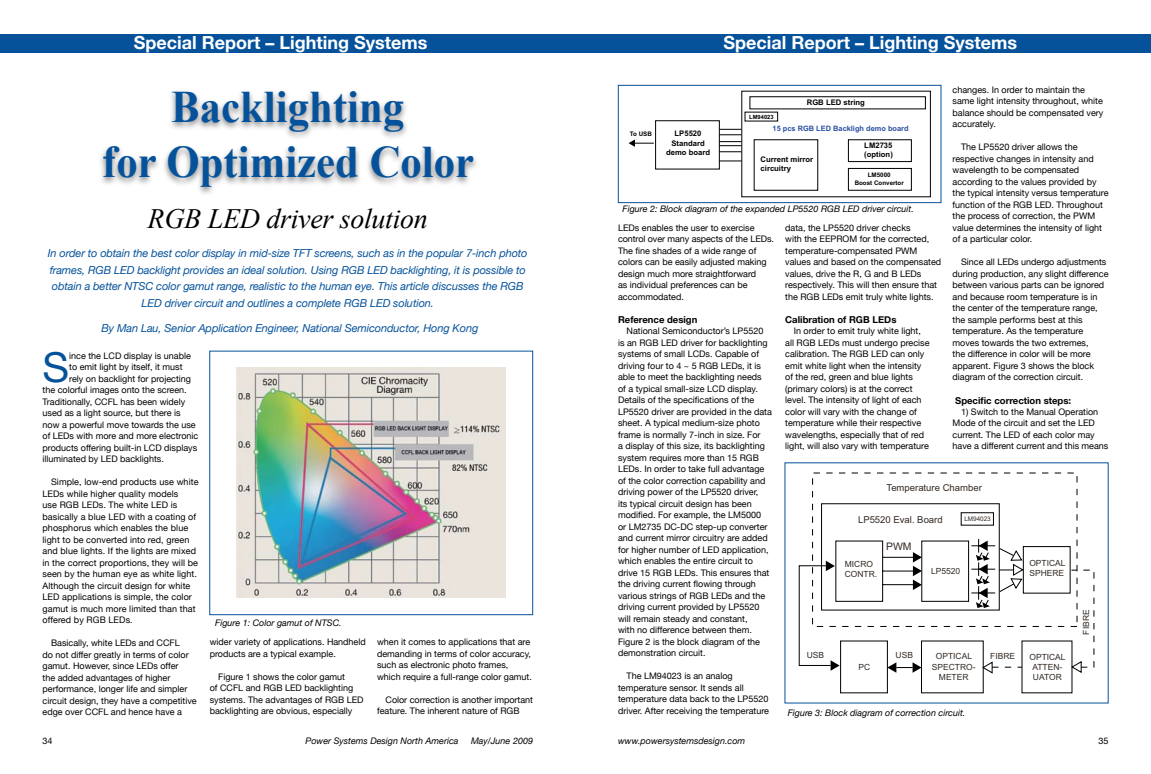
<style>
.page{position:relative;width:1151px;height:774px;background:#fff}
.page>*{position:absolute;margin:0;border:0;box-sizing:border-box;transform-origin:0 0}
.t1{font:700 45px/55px "Times New Roman";color:#05529b;text-align:center;scale:.95 1}
.t2{font:41.2px "Helvetica Neue";color:#05529b}
.t3{font:italic 28px "Times New Roman";letter-spacing:-.01em;color:#000}
.t4{font:700 18px "Helvetica Neue";color:#fff}
.t5{font:italic 11px/16.5px "Helvetica Neue";letter-spacing:-.01em;color:#05529b;text-align:center}
.t6{font:10.4px "Arial";color:#342b25}
.t7{font:700 9.5px "Helvetica Neue";color:#000}
.t8{font:9.5px "Arial";color:#342b25}
.t9{font:9px/11.5px "Helvetica Neue";color:#000}
.t10{font:italic 9px "Helvetica Neue";color:#000}
.t11{font:8.5px/10.2px "Arial";color:#342b25;text-align:center}
.t12{font:700 7.7px/9.2px "Arial";color:#000}
.t13{font:700 7.4px "Arial";color:#294fa2}
.t14{font:6.3px "Arial";color:#342b25}
.t15{font:700 6.2px/7.5px "Arial";color:#000;text-align:center}
.t16{font:700 5.8px "Arial";color:#000}
</style>
<div class="page">
<div style="left:0;top:34px;width:575px;height:18px;background:#05529b"></div>
<div style="left:575px;top:34px;width:576px;height:18px;background:#05529b"></div>
<div style="left:97px;top:87px;width:384px;height:110px;background:#000;opacity:.5"></div>
<img style="left:237px;top:368px;width:268px;height:230px">
<div style="left:209px;top:351px;width:324px;height:264px;border:1px solid #05529b"></div>
<svg style="left:629px;top:91px;width:302px;height:106px"></svg>
<div style="left:618px;top:85px;width:323px;height:118px;border:1px solid #05529b"></div>
<svg style="left:799px;top:503px;width:295px;height:190px"></svg>
<p class="t4" style="left:134px;top:32px;width:295px">Special Report – Lighting Systems</p>
<p class="t1" style="left:102px;top:78px;width:393px">Backlighting<br>for Optimized Color</p>
<p class="t3" style="left:148px;top:199px;width:282px">RGB LED driver solution</p>
<p class="t5" style="left:48px;top:245px;width:481px">In order to obtain the best color display in mid-size TFT screens, such as in the popular 7-inch photo frames, RGB LED backlight provides an ideal solution. Using RGB LED backlighting, it is possible to obtain a better NTSC color gamut range, realistic to the human eye. This article discusses the RGB LED driver circuit and outlines a complete RGB LED solution.</p>
<p class="t5" style="left:101px;top:320px;width:378px">By Man Lau, Senior Application Engineer, National Semiconductor, Hong Kong</p>
<p class="t2" style="left:43px;top:342px;width:28px">S</p>
<p class="t9" style="left:69px;top:349px;width:123px">ince the LCD display is unable</p>
<p class="t9" style="left:69px;top:361px;width:115px">to emit light by itself, it must</p>
<p class="t9" style="left:69px;top:372px;width:123px">rely on backlight for projecting</p>
<p class="t9" style="left:43px;top:384px;width:146px">the colorful images onto the screen.</p>
<p class="t9" style="left:43px;top:395px;width:144px">Traditionally, CCFL has been widely</p>
<p class="t9" style="left:43px;top:407px;width:140px">used as a light source, but there is</p>
<p class="t9" style="left:43px;top:418px;width:155px">now a powerful move towards the use</p>
<p class="t9" style="left:43px;top:430px;width:157px">of LEDs with more and more electronic</p>
<p class="t9" style="left:43px;top:441px;width:156px">products offering built-in LCD displays</p>
<p class="t9" style="left:43px;top:453px;width:123px">illuminated by LED backlights.</p>
<p class="t9" style="left:43px;top:476px;width:157px;text-indent:8px">Simple, low-end products use white LEDs while higher quality models<br>use RGB LEDs. The white LED is basically a blue LED with a coating of phosphorus which enables the blue light to be converted into red, green and blue lights. If the lights are mixed in the correct proportions, they will be seen by the human eye as white light.<br>Although the circuit design for white LED applications is simple, the color gamut is much more limited than that offered by RGB LEDs.</p>
<p class="t9" style="left:43px;top:637px;width:156px;text-indent:8px">Basically, white LEDs and CCFL<br>do not differ greatly in terms of color gamut. However, since LEDs offer<br>the added advantages of higher performance, longer life and simpler circuit design, they have a competitive edge over CCFL and hence have a</p>
<p class="t9" style="left:210px;top:636px;width:157px">wider variety of applications. Handheld products are a typical example.</p>
<p class="t10" style="left:215px;top:618px;width:128px">Figure 1: Color gamut of NTSC.</p>
<p class="t9" style="left:210px;top:671px;width:155px;text-indent:8px">Figure 1 shows the color gamut<br>of CCFL and RGB LED backlighting systems. The advantages of RGB LED backlighting are obvious, especially</p>
<p class="t9" style="left:377px;top:636px;width:156px">when it comes to applications that are demanding in terms of color accuracy, such as electronic photo frames, which require a full-range color gamut.</p>
<p class="t9" style="left:377px;top:694px;width:158px;text-indent:8px">Color correction is another important feature. The inherent nature of RGB</p>
<p class="t9" style="left:42px;top:735px;width:12px">34</p>
<p class="t10" style="left:306px;top:736px;width:154px">Power Systems Design North America</p>
<p class="t10" style="left:471px;top:736px;width:63px">May/June 2009</p>
<p class="t4" style="left:723px;top:32px;width:295px">Special Report – Lighting Systems</p>
<p class="t9" style="left:952px;top:84px;width:152px">changes. In order to maintain the same light intensity throughout, white balance should be compensated very accurately.</p>
<p class="t9" style="left:952px;top:141px;width:157px;text-indent:8px">The LP5520 driver allows the respective changes in intensity and wavelength to be compensated according to the values provided by the typical intensity versus temperature function of the RGB LED. Throughout the process of correction, the PWM value determines the intensity of light of a particular color.</p>
<p class="t9" style="left:952px;top:256px;width:157px;text-indent:8px">Since all LEDs undergo adjustments during production, any slight difference between various parts can be ignored and because room temperature is in the center of the temperature range, the sample performs best at this temperature. As the temperature moves towards the two extremes,<br>the difference in color will be more apparent. Figure 3 shows the block diagram of the correction circuit.</p>
<p class="t7" style="left:955px;top:394px;width:117px">Specific correction steps:</p>
<p class="t9" style="left:952px;top:406px;width:157px;text-indent:8px">1) Switch to the Manual Operation Mode of the circuit and set the LED current. The LED of each color may have a different current and this means</p>
<p class="t12" style="left:807px;top:98px;width:60px">RGB LED string</p>
<p class="t16" style="left:749px;top:113px;width:26px">LM94023</p>
<p class="t13" style="left:773px;top:124px;width:137px">15 pcs RGB LED Backligh demo board</p>
<p class="t12" style="left:761px;top:155px;width:54px">Current mirror circuitry</p>
<p class="t15" style="left:630px;top:130px;width:24px">To USB</p>
<p class="t12" style="left:666px;top:129px;width:45px;text-align:center">LP5520<br>Standard demo board</p>
<p class="t12" style="left:864px;top:141px;width:30px">LM2735 (option)</p>
<p class="t15" style="left:855px;top:171px;width:51px">LM5000<br>Boost Convertor</p>
<p class="t10" style="left:622px;top:204px;width:293px">Figure 2: Block diagram of the expanded LP5520 RGB LED driver circuit.</p>
<p class="t9" style="left:618px;top:222px;width:158px">LEDs enables the user to exercise control over many aspects of the LEDs.<br>The fine shades of a wide range of colors can be easily adjusted making design much more straightforward<br>as individual preferences can be accommodated.</p>
<p class="t7" style="left:618px;top:314px;width:81px">Reference design</p>
<p class="t9" style="left:618px;top:325px;width:155px;text-indent:8px">National Semiconductor’s LP5520 is an RGB LED driver for backlighting systems of small LCDs. Capable of driving four to 4 ~ 5 RGB LEDs, it is able to meet the backlighting needs<br>of a typical small-size LCD display.<br>Details of the specifications of the LP5520 driver are provided in the data sheet. A typical medium-size photo frame is normally 7-inch in size. For<br>a display of this size, its backlighting system requires more than 15 RGB LEDs. In order to take full advantage of the color correction capability and driving power of the LP5520 driver,<br>its typical circuit design has been modified. For example, the LM5000<br>or LM2735 DC-DC step-up converter and current mirror circuitry are added for higher number of LED application, which enables the entire circuit to drive 15 RGB LEDs. This ensures that the driving current flowing through various strings of RGB LEDs and the driving current provided by LP5520 will remain steady and constant,<br>with no difference between them.<br>Figure 2 is the block diagram of the demonstration circuit.</p>
<p class="t9" style="left:618px;top:670px;width:153px;text-indent:8px">The LM94023 is an analog temperature sensor. It sends all temperature data back to the LP5520 driver. After receiving the temperature</p>
<p class="t9" style="left:785px;top:222px;width:157px">data, the LP5520 driver checks<br>with the EEPROM for the corrected, temperature-compensated PWM values and based on the compensated values, drive the R, G and B LEDs respectively. This will then ensure that the RGB LEDs emit truly white lights.</p>
<p class="t7" style="left:785px;top:314px;width:113px">Calibration of RGB LEDs</p>
<p class="t9" style="left:785px;top:325px;width:146px;text-indent:8px">In order to emit truly white light, all RGB LEDs must undergo precise calibration. The RGB LED can only emit white light when the intensity of the red, green and blue lights (primary colors) is at the correct level. The intensity of light of each color will vary with the change of temperature while their respective wavelengths, especially that of red light, will also vary with temperature</p>
<p class="t8" style="left:887px;top:482px;width:97px">Temperature Chamber</p>
<p class="t8" style="left:858px;top:514px;width:86px">LP5520 Eval. Board</p>
<p class="t11" style="left:845px;top:559px;width:34px;text-align:left">MICRO<br>CONTR.</p>
<p class="t14" style="left:964px;top:515px;width:28px">LM94023</p>
<p class="t6" style="left:886px;top:540px;width:27px">PWM</p>
<p class="t11" style="left:1029px;top:558px;width:38px;text-align:left">OPTICAL<br>SPHERE</p>
<p class="t11" style="left:931px;top:565px;width:31px">LP5520</p>
<p class="t11" style="left:1081px;top:634px;width:26px;rotate:-90deg">FIBRE</p>
<p class="t11" style="left:807px;top:650px;width:19px">USB</p>
<p class="t11" style="left:896px;top:650px;width:19px">USB</p>
<p class="t11" style="left:932px;top:651px;width:45px">OPTICAL<br>SPECTRO-<br>METER</p>
<p class="t11" style="left:1029px;top:652px;width:38px">OPTICAL<br>ATTEN-<br>UATOR</p>
<p class="t11" style="left:990px;top:651px;width:26px">FIBRE</p>
<p class="t11" style="left:858px;top:662px;width:13px">PC</p>
<p class="t10" style="left:788px;top:708px;width:179px">Figure 3: Block diagram of correction circuit.</p>
<p class="t10" style="left:618px;top:736px;width:129px">www.powersystemsdesign.com</p>
<p class="t9" style="left:1098px;top:735px;width:12px">35</p>
</div>
